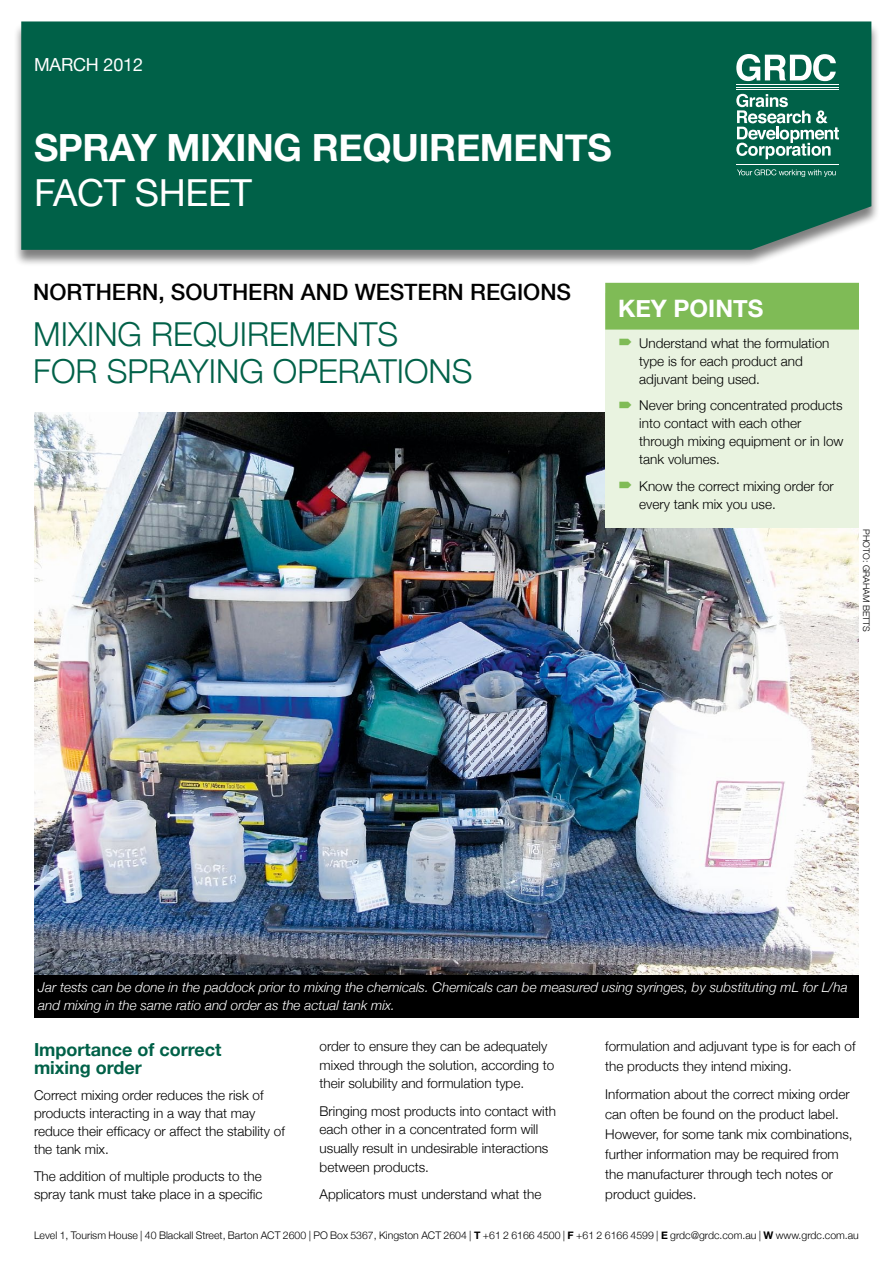
<style>
.page{position:relative;width:893px;height:1263px;background:#fff}
.page>*{position:absolute;margin:0;border:0;box-sizing:border-box;transform-origin:0 0}
.t1{font:700 37.5px "Helvetica Neue";letter-spacing:-.01em;color:#fff}
.t2{font:37.5px "Helvetica Neue";letter-spacing:-.01em;color:#fff}
.t3{font:300 33px/37.5px "Helvetica Neue";color:#006148}
.t4{font:700 24px "Helvetica Neue";color:#fff}
.t5{font:500 22.5px "Helvetica Neue";color:#000}
.t6{font:700 18px/18.1px "Helvetica Neue";color:#006148}
.t7{font:18px "Helvetica Neue";letter-spacing:-.01em;color:#fff}
.t8{font:300 13.5px/18px "Helvetica Neue";color:#000}
.t9{font:italic 300 13.5px/18px "Helvetica Neue";color:#fff}
.t10{font:300 10.5px "Helvetica Neue";color:#000}
.t11{font:300 9px "Helvetica Neue";color:#000}
.s1{font-weight:700}
</style>
<div class="page">
<div style="left:13px;top:22px;width:867px;height:244px;background:#000;opacity:.5"></div>
<div style="left:21px;top:21px;width:850px;height:229px;background:#006148"></div>
<hr style="left:736px;top:84px;width:103px;height:1px;background:#fff">
<hr style="left:736px;top:87px;width:103px;height:1px;background:#fff">
<hr style="left:736px;top:89px;width:103px;height:1px;background:#fff">
<hr style="left:736px;top:164px;width:103px;height:1px;background:#fff">
<svg style="left:736px;top:54px;width:100px;height:27px"></svg>
<svg style="left:736px;top:94px;width:103px;height:65px"></svg>
<svg style="left:737px;top:169px;width:99px;height:8px"></svg>
<img style="left:34px;top:413px;width:825px;height:562px">
<div style="left:34px;top:975px;width:825px;height:42px;background:#000"></div>
<div style="left:605px;top:293px;width:254px;height:235px;background:#e9f3e0"></div>
<div style="left:605px;top:283px;width:254px;height:47px;background:#7fbb56"></div>
<h3 class="t7" style="left:34px;top:54px;width:111px">MARCH 2012</h3>
<h1 class="t1" style="left:34px;top:125px;width:575px">Spray mixing requirements</h1>
<h1 class="t2" style="left:34px;top:170px;width:220px">FACT SHEET</h1>
<h3 class="t5" style="left:33px;top:278px;width:202px">NORTHERN, SOUTHERN</h3>
<h3 class="t5" style="left:301px;top:278px;width:119px">AND WESTERN</h3>
<h3 class="t5" style="left:470px;top:278px;width:103px">REGIONS</h3>
<h2 class="t3" style="left:33px;top:315px;width:436px">Mixing Requirements<br>for Spraying Operations</h2>
<h3 class="t4" style="left:618px;top:293px;width:144px">Key Points</h3>
<p class="t8" style="left:639px;top:333px;width:192px">Understand what the formulation type is for each product and adjuvant being used.</p>
<p class="t8" style="left:639px;top:396px;width:206px">Never bring concentrated products into contact with each other through mixing equipment or in low tank volumes.</p>
<p class="t8" style="left:639px;top:476px;width:196px">Know the correct mixing order for every tank mix you use.</p>
<p class="t11" style="left:872px;top:529px;width:104px;rotate:90deg">Photo: graham betts</p>
<p class="t9" style="left:38px;top:978px;width:811px">Jar tests can be done in the paddock prior to mixing the chemicals. Chemicals can be measured using syringes, by substituting mL for L/ha and mixing in the same ratio and order as the actual tank mix.</p>
<h3 class="t6" style="left:34px;top:1039px;width:189px">Importance of correct mixing order</h3>
<p class="t8" style="left:34px;top:1086px;width:253px">Correct mixing order reduces the risk of products interacting in a way that may reduce their efficacy or affect the stability of the tank mix.</p>
<p class="t8" style="left:34px;top:1167px;width:230px">The addition of multiple products to the spray tank must take place in a specific</p>
<p class="t8" style="left:320px;top:1036px;width:236px;line-height:18.8px">order to ensure they can be adequately mixed through the solution, according to their solubility and formulation type.</p>
<p class="t8" style="left:320px;top:1101px;width:238px;line-height:18.8px">Bringing most products into contact with each other in a concentrated form will usually result in undesirable interactions between products.</p>
<p class="t8" style="left:320px;top:1185px;width:223px">Applicators must understand what the</p>
<p class="t8" style="left:605px;top:1036px;width:252px;line-height:20px">formulation and adjuvant type is for each of the products they intend mixing.</p>
<p class="t8" style="left:605px;top:1084px;width:249px;line-height:20px">Information about the correct mixing order can often be found on the product label.<br>However, for some tank mix combinations, further information may be required from the manufacturer through tech notes or product guides.</p>
<p class="t10" style="left:34px;top:1229px;width:826px">Level 1, Tourism House | 40 Blackall Street, Barton ACT 2600 | PO Box 5367, Kingston ACT 2604 | <span class="s1">T</span> +61 2 6166 4500 | <span class="s1">F</span> +61 2 6166 4599 | <span class="s1">E</span> grdc@grdc.com.au | <span class="s1">W</span> www.grdc.com.au</p>
</div>
